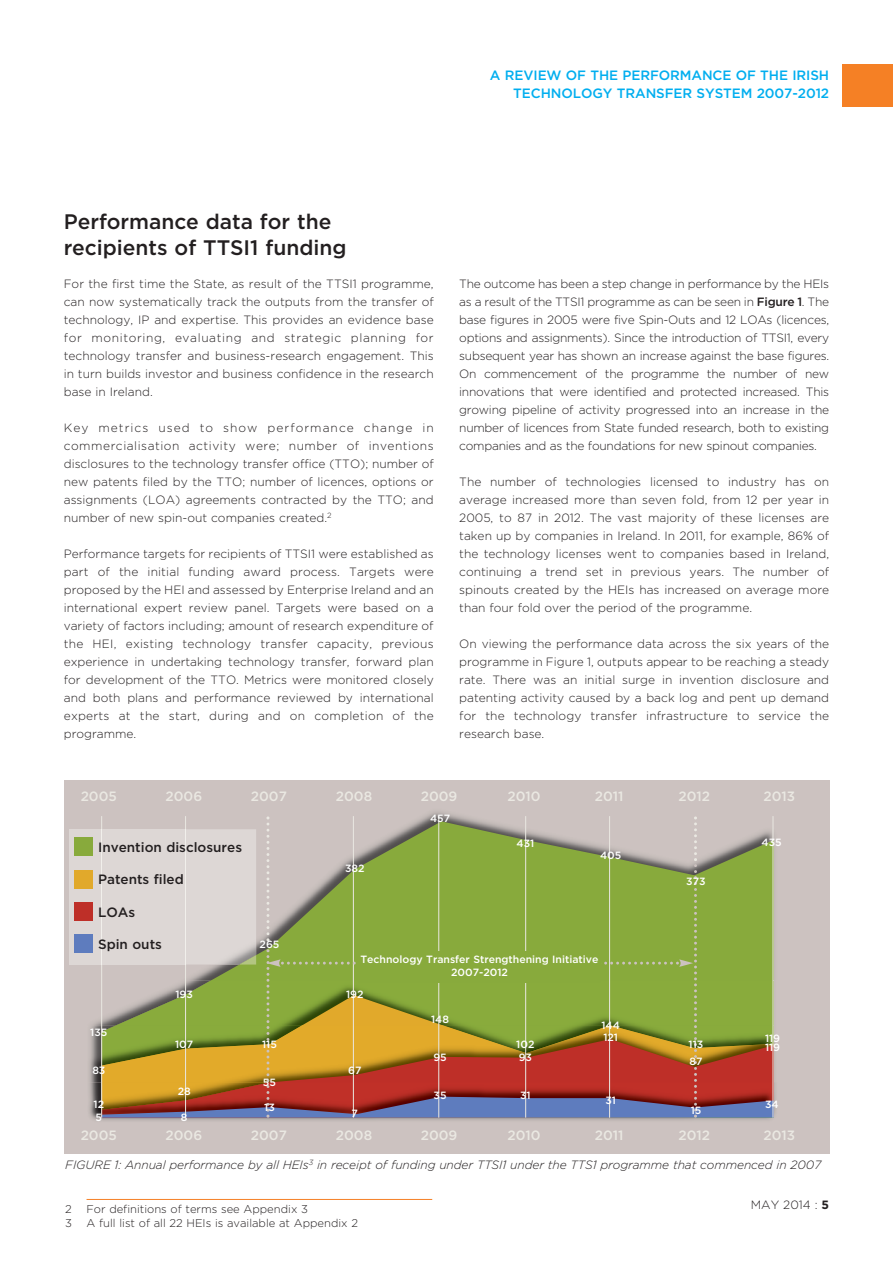
<style>
.page{position:relative;width:893px;height:1263px;background:#fff}
.page>*{position:absolute;margin:0;border:0;box-sizing:border-box;transform-origin:0 0}
.t1{font:500 21px/25.5px "Gotham";color:#231f20}
.t2{font:500 13.5px "Gotham";color:#eae8e2}
.t3{font:500 13.5px/18px "Gotham";letter-spacing:-.005em;color:#00aeef;text-align:right}
.t4{font:500 13.5px "Gotham";color:#231f20}
.t5{font:300 12px/18px "Gotham";color:#231f20;text-align:justify}
.t6{font:italic 300 12px "Gotham";letter-spacing:-.005em;color:#231f20}
.t7{font:300 11.25px "Gotham";color:#231f20}
.t8{font:500 10.5px/12.6px "Gotham";color:#fff}
.s1{font-weight:500}
.s2{font-weight:700}
</style>
<div class="page">
<div style="left:64px;top:780px;width:765px;height:374px;background:#ccc2c0"></div>
<img style="left:93px;top:1020px;width:8px;height:5px">
<img style="left:89px;top:1025px;width:12px;height:57px">
<img style="left:89px;top:1082px;width:686px;height:39px">
<div style="left:842px;top:64px;width:51px;height:42px;background:#f58025"></div>
<hr style="left:101px;top:816px;width:1px;height:302px;background:#eae8e2">
<div style="left:69px;top:829px;width:17px;height:135px;background:#ddd7d5"></div>
<div style="left:86px;top:829px;width:15px;height:135px;background:#ddd7d5"></div>
<svg style="left:102px;top:816px;width:672px;height:302px;background:#a29a5e"></svg>
<hr style="left:101px;top:829px;width:1px;height:135px;background:#f1efeb">
<hr style="left:185px;top:829px;width:1px;height:135px;background:#f1efeb">
<div style="left:75px;top:838px;width:18px;height:18px;background:#88aa3c"></div>
<div style="left:75px;top:870px;width:18px;height:18px;background:#e1a92b"></div>
<div style="left:75px;top:902px;width:18px;height:18px;background:#be2f28"></div>
<div style="left:75px;top:934px;width:18px;height:18px;background:#5e7cbe"></div>
<div style="left:358px;top:951px;width:243px;height:31px;background:#88aa3c"></div>
<hr style="left:87px;top:1199px;width:345px;height:1px;background:#f58025">
<p class="t3" style="left:490px;top:67px;width:341px">A REVIEW OF THE PERFORMANCE OF THE IRISH<br>TECHNOLOGY TRANSFER SYSTEM 2007-2012</p>
<h1 class="t1" style="left:64px;top:211px;width:284px">Performance data for the recipients of TTSI1 funding</h1>
<p class="t5" style="left:64px;top:276px;width:371px">For the first time the State, as result of the TTSI1 programme, can now systematically track the outputs from the transfer of technology, IP and expertise. This provides an evidence base for monitoring, evaluating and strategic planning for technology transfer and business-research engagement. This in turn builds investor and business confidence in the research base in Ireland.</p>
<p class="t5" style="left:64px;top:420px;width:371px">Key metrics used to show performance change in commercialisation activity were; number of inventions disclosures to the technology transfer office (TTO); number of new patents filed by the TTO; number of licences, options or assignments (LOA) agreements contracted by the TTO; and number of new spin-out companies created.<sup>2</sup></p>
<p class="t5" style="left:64px;top:546px;width:371px">Performance targets for recipients of TTSI1 were established as part of the initial funding award process. Targets were proposed by the HEI and assessed by Enterprise Ireland and an international expert review panel. Targets were based on a variety of factors including; amount of research expenditure of the HEI, existing technology transfer capacity, previous experience in undertaking technology transfer, forward plan for development of the TTO. Metrics were monitored closely and both plans and performance reviewed by international experts at the start, during and on completion of the programme.</p>
<p class="t5" style="left:459px;top:276px;width:371px">The outcome has been a step change in performance by the HEIs as a result of the TTSI1 programme as can be seen in <span class="s1">Figure 1</span>. The base figures in 2005 were five Spin-Outs and 12 LOAs (licences, options and assignments). Since the introduction of TTSI1, every subsequent year has shown an increase against the base figures.<br>On commencement of the programme the number of new innovations that were identified and protected increased. This growing pipeline of activity progressed into an increase in the number of licences from State funded research, both to existing companies and as the foundations for new spinout companies.</p>
<p class="t5" style="left:459px;top:474px;width:371px">The number of technologies licensed to industry has on average increased more than seven fold, from 12 per year in 2005, to 87 in 2012. The vast majority of these licenses are taken up by companies in Ireland. In 2011, for example, 86% of the technology licenses went to companies based in Ireland, continuing a trend set in previous years. The number of spinouts created by the HEIs has increased on average more than four fold over the period of the programme.</p>
<p class="t5" style="left:459px;top:636px;width:371px">On viewing the performance data across the six years of the programme in Figure 1, outputs appear to be reaching a steady rate. There was an initial surge in invention disclosure and patenting activity caused by a back log and pent up demand for the technology transfer infrastructure to service the research base.</p>
<p class="t2" style="left:81px;top:791px;width:38px">2005</p>
<p class="t2" style="left:166px;top:791px;width:38px">2006</p>
<p class="t2" style="left:251px;top:791px;width:38px">2007</p>
<p class="t2" style="left:336px;top:791px;width:38px">2008</p>
<p class="t2" style="left:421px;top:791px;width:38px">2009</p>
<p class="t2" style="left:508px;top:791px;width:35px">2010</p>
<p class="t2" style="left:595px;top:791px;width:30px">2011</p>
<p class="t2" style="left:678px;top:791px;width:33px">2012</p>
<p class="t2" style="left:763px;top:791px;width:33px">2013</p>
<p class="t4" style="left:98px;top:842px;width:146px">Invention disclosures</p>
<p class="t4" style="left:98px;top:874px;width:87px">Patents filed</p>
<p class="t4" style="left:98px;top:907px;width:39px">LOAs</p>
<p class="t4" style="left:98px;top:939px;width:65px">Spin outs</p>
<p class="t8" style="left:90px;top:1026px;width:19px">135</p>
<p class="t8" style="left:92px;top:1064px;width:15px">83</p>
<p class="t8" style="left:94px;top:1099px;width:12px">12<br>5</p>
<p class="t8" style="left:175px;top:989px;width:19px">193</p>
<p class="t8" style="left:175px;top:1039px;width:20px">107</p>
<p class="t8" style="left:178px;top:1086px;width:15px">28</p>
<p class="t8" style="left:181px;top:1111px;width:8px">8</p>
<p class="t8" style="left:260px;top:938px;width:21px">265</p>
<p class="t8" style="left:262px;top:1039px;width:16px">115</p>
<p class="t8" style="left:263px;top:1077px;width:15px">55</p>
<p class="t8" style="left:264px;top:1102px;width:12px">13</p>
<p class="t8" style="left:345px;top:863px;width:21px">382</p>
<p class="t8" style="left:430px;top:812px;width:22px">457</p>
<p class="t8" style="left:516px;top:837px;width:19px">431</p>
<p class="t8" style="left:600px;top:850px;width:23px">405</p>
<p class="t8" style="left:360px;top:954px;width:240px;text-align:center">Technology Transfer Strengthening Initiative<br>2007-2012</p>
<p class="t8" style="left:346px;top:989px;width:19px">192</p>
<p class="t8" style="left:348px;top:1064px;width:15px">67</p>
<p class="t8" style="left:352px;top:1108px;width:8px">7</p>
<p class="t8" style="left:431px;top:1014px;width:19px">148</p>
<p class="t8" style="left:433px;top:1052px;width:15px">95</p>
<p class="t8" style="left:434px;top:1089px;width:15px">35</p>
<p class="t8" style="left:516px;top:1039px;width:20px">102<br>93</p>
<p class="t8" style="left:520px;top:1089px;width:12px">31</p>
<p class="t8" style="left:601px;top:1019px;width:20px">144<br>121</p>
<p class="t8" style="left:605px;top:1095px;width:12px">31</p>
<p class="t8" style="left:686px;top:875px;width:21px">373</p>
<p class="t8" style="left:761px;top:836px;width:22px">435</p>
<p class="t8" style="left:689px;top:1037px;width:16px;line-height:16.5px">113<br>87</p>
<p class="t8" style="left:691px;top:1105px;width:12px">15</p>
<p class="t8" style="left:765px;top:1034px;width:17px;line-height:9px">119<br>119</p>
<p class="t8" style="left:765px;top:1099px;width:15px">34</p>
<p class="t2" style="left:81px;top:1130px;width:38px">2005</p>
<p class="t2" style="left:166px;top:1130px;width:38px">2006</p>
<p class="t2" style="left:251px;top:1130px;width:38px">2007</p>
<p class="t2" style="left:336px;top:1130px;width:38px">2008</p>
<p class="t2" style="left:421px;top:1130px;width:38px">2009</p>
<p class="t2" style="left:508px;top:1130px;width:35px">2010</p>
<p class="t2" style="left:595px;top:1130px;width:30px">2011</p>
<p class="t2" style="left:678px;top:1130px;width:33px">2012</p>
<p class="t2" style="left:763px;top:1130px;width:33px">2013</p>
<p class="t6" style="left:65px;top:1160px;width:757px">FIGURE 1: Annual performance by all HEIs<sup>3</sup> in receipt of funding under TTSI1 under the TTS1 programme that commenced in 2007</p>
<p class="t7" style="left:65px;top:1205px;width:8px">2</p>
<p class="t7" style="left:87px;top:1205px;width:223px">For definitions of terms see Appendix 3</p>
<p class="t7" style="left:65px;top:1219px;width:8px">3</p>
<p class="t7" style="left:87px;top:1219px;width:273px">A full list of all 22 HEIs is available at Appendix 2</p>
<p class="t5" style="left:751px;top:1196px;width:80px">MAY 2014 : <span class="s2">5</span></p>
</div>
